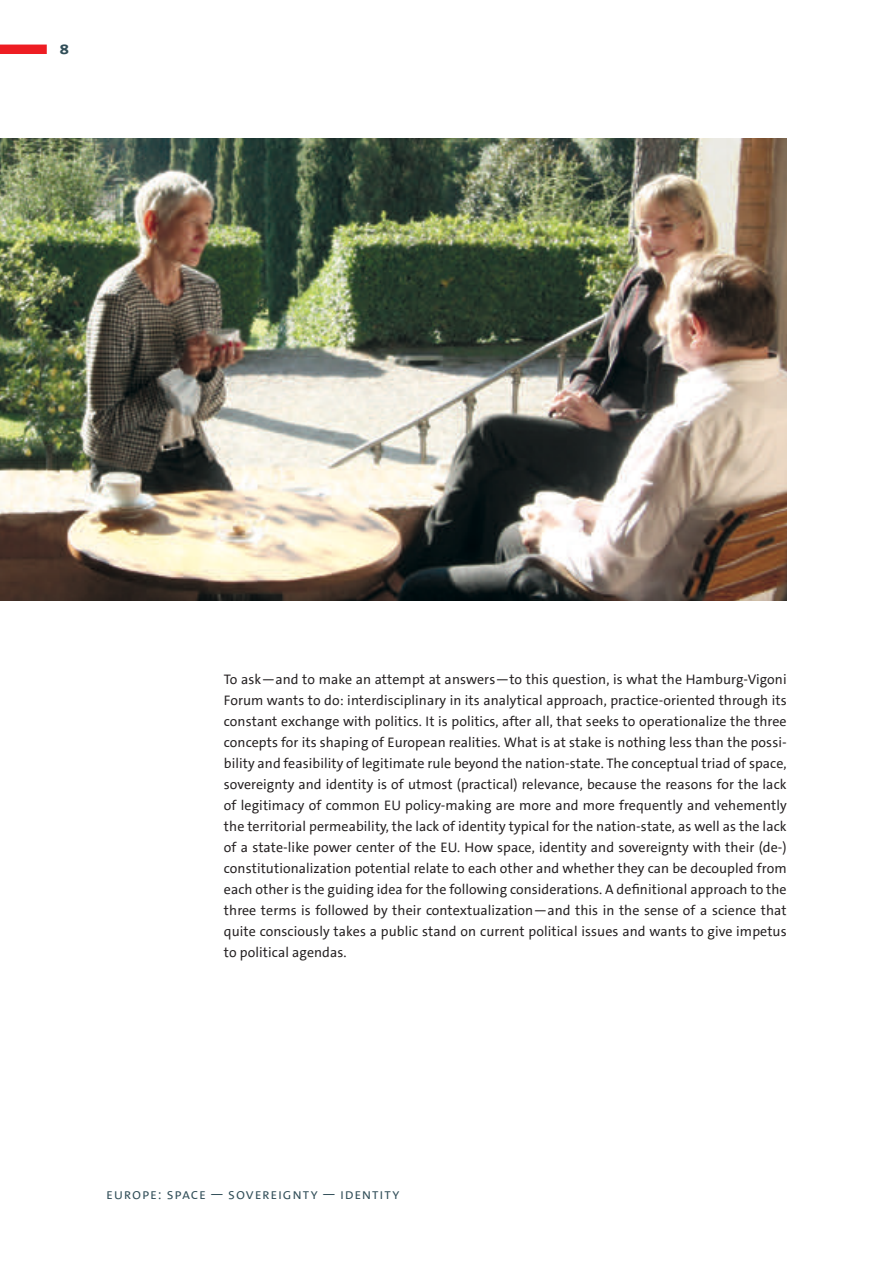
<style>
.page{position:relative;width:893px;height:1263px;background:#fff}
.page>*{position:absolute;margin:0;border:0;box-sizing:border-box;transform-origin:0 0}
.t1{font:18px "The Sans UHH Bold Caps";color:#314e58}
.t2{font:15px "The Sans UHH Semi Light Caps";letter-spacing:.05em;color:#314e58}
.t3{font:13.95px/21px "The Sans UHH";letter-spacing:.005em;color:#231f20;text-align:justify}
</style>
<div class="page">
<img style="left:0;top:138px;width:786px;height:462px">
<div style="left:0;top:45px;width:47px;height:9px;background:#ee1d23"></div>
<p class="t1" style="left:60px;top:36px;width:11px">8</p>
<p class="t3" style="left:224px;top:669px;width:564px">To ask—and to make an attempt at answers—to this question, is what the Hamburg-Vigoni Forum wants to do: interdisciplinary in its analytical approach, practice-oriented through its constant exchange with politics. It is politics, after all, that seeks to operationalize the three concepts for its shaping of European realities. What is at stake is nothing less than the possi&shy;bility and feasibility of legitimate rule beyond the nation-state. The conceptual triad of space, sovereignty and identity is of utmost (practical) relevance, because the reasons for the lack of legitimacy of common EU policy-making are more and more frequently and vehemently the territorial permeability, the lack of identity typical for the nation-state, as well as the lack of a state-like power center of the EU. How space, identity and sovereignty with their (de-) constitutionalization potential relate to each other and whether they can be decoupled from each other is the guiding idea for the following considerations. A definitional approach to the three terms is followed by their contextualization—and this in the sense of a science that quite consciously takes a public stand on current political issues and wants to give impetus to political agendas.</p>
<p class="t2" style="left:106px;top:1184px;width:295px">EUROPE: SPACE — SOVEREIGNTY — IDENTITY</p>
</div>
